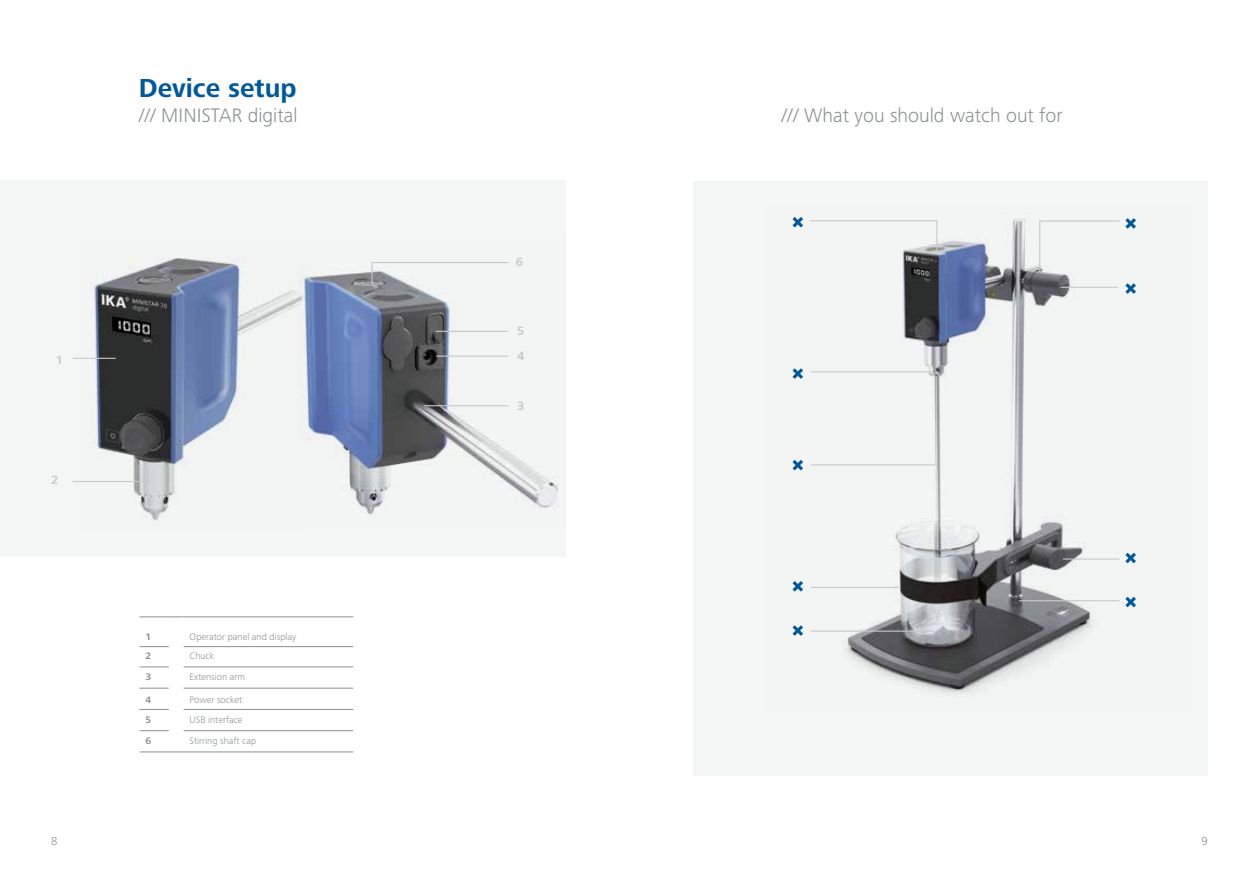
<style>
.page{position:relative;width:1259px;height:893px;background:#fff}
.page>*{position:absolute;margin:0;border:0;box-sizing:border-box;transform-origin:0 0}
.t1{font:700 27px "Frutiger Next IKA";color:#00589c}
.t2{font:300 20.25px "Frutiger Next IKA";color:#8a8f91}
.t3{font:700 12.3px "Frutiger Next IKA";color:#c6c9cb}
.t4{font:300 12px "Frutiger Next IKA";color:#8a8f91}
.t5{font:300 9.75px "Frutiger Next IKA";color:#8a8f91}
.t6{font:700 9.75px "Frutiger Next IKA";color:#8a8f91}
</style>
<div class="page">
<hr style="left:139px;top:646px;width:30px;height:1px;background:#8a8f91">
<hr style="left:139px;top:666px;width:30px;height:1px;background:#8a8f91">
<hr style="left:139px;top:688px;width:30px;height:1px;background:#8a8f91">
<hr style="left:139px;top:709px;width:30px;height:1px;background:#8a8f91">
<hr style="left:139px;top:730px;width:30px;height:1px;background:#8a8f91">
<hr style="left:184px;top:646px;width:169px;height:1px;background:#8a8f91">
<hr style="left:184px;top:666px;width:169px;height:1px;background:#8a8f91">
<hr style="left:184px;top:688px;width:169px;height:1px;background:#8a8f91">
<hr style="left:184px;top:709px;width:169px;height:1px;background:#8a8f91">
<hr style="left:184px;top:730px;width:169px;height:1px;background:#8a8f91">
<hr style="left:139px;top:616px;width:30px;height:1px;background:#8a8f91">
<svg style="left:169px;top:616px;width:15px;height:1px"></svg>
<hr style="left:184px;top:616px;width:169px;height:1px;background:#8a8f91">
<hr style="left:139px;top:752px;width:30px;height:1px;background:#8a8f91">
<svg style="left:169px;top:752px;width:15px;height:1px"></svg>
<hr style="left:184px;top:752px;width:169px;height:1px;background:#8a8f91">
<div style="left:693px;top:181px;width:515px;height:595px;background:#f4f5f5"></div>
<img style="left:794px;top:219px;width:340px;height:476px">
<hr style="left:1060px;top:287px;width:58px;height:1px;background:#c6c9cb">
<hr style="left:1063px;top:558px;width:56px;height:2px;background:#c6c9cb">
<hr style="left:1019px;top:600px;width:100px;height:1px;background:#c6c9cb">
<hr style="left:811px;top:630px;width:123px;height:2px;background:#c6c9cb">
<hr style="left:811px;top:587px;width:88px;height:1px;background:#c6c9cb">
<hr style="left:811px;top:464px;width:126px;height:1px;background:#c6c9cb">
<svg style="left:1125px;top:597px;width:11px;height:10px"></svg>
<svg style="left:1125px;top:553px;width:11px;height:10px"></svg>
<svg style="left:1125px;top:283px;width:11px;height:11px"></svg>
<svg style="left:1038px;top:218px;width:98px;height:55px"></svg>
<svg style="left:792px;top:581px;width:11px;height:11px"></svg>
<svg style="left:792px;top:625px;width:11px;height:11px"></svg>
<svg style="left:792px;top:460px;width:11px;height:10px"></svg>
<svg style="left:792px;top:368px;width:11px;height:11px"></svg>
<hr style="left:811px;top:371px;width:122px;height:1px;background:#c6c9cb">
<svg style="left:792px;top:217px;width:146px;height:36px"></svg>
<div style="left:0;top:181px;width:566px;height:376px;background:#f4f5f5"></div>
<img style="left:307px;top:272px;width:251px;height:246px">
<hr style="left:436px;top:331px;width:72px;height:1px;background:#c6c9cb">
<hr style="left:436px;top:356px;width:72px;height:1px;background:#c6c9cb">
<hr style="left:424px;top:405px;width:84px;height:1px;background:#c6c9cb">
<svg style="left:371px;top:262px;width:138px;height:24px"></svg>
<img style="left:75px;top:258px;width:232px;height:263px">
<hr style="left:73px;top:358px;width:43px;height:1px;background:#c6c9cb">
<hr style="left:73px;top:481px;width:77px;height:1px;background:#c6c9cb">
<h1 class="t1" style="left:139px;top:73px;width:159px">Device setup</h1>
<h2 class="t2" style="left:139px;top:103px;width:160px">/// MINISTAR digital</h2>
<p class="t3" style="left:56px;top:353px;width:9px">1</p>
<p class="t3" style="left:51px;top:473px;width:9px">2</p>
<p class="t6" style="left:145px;top:631px;width:7px">1</p>
<p class="t5" style="left:190px;top:631px;width:108px">Operator panel and display</p>
<p class="t6" style="left:145px;top:651px;width:7px">2</p>
<p class="t5" style="left:190px;top:651px;width:26px">Chuck</p>
<p class="t6" style="left:145px;top:671px;width:7px">3</p>
<p class="t5" style="left:190px;top:671px;width:57px">Extension arm</p>
<p class="t6" style="left:145px;top:695px;width:7px">4</p>
<p class="t5" style="left:190px;top:695px;width:54px">Power socket</p>
<p class="t6" style="left:145px;top:714px;width:7px">5</p>
<p class="t5" style="left:190px;top:714px;width:54px">USB interface</p>
<p class="t6" style="left:145px;top:735px;width:7px">6</p>
<p class="t5" style="left:190px;top:735px;width:68px">Stirring shaft cap</p>
<p class="t3" style="left:516px;top:255px;width:9px">6</p>
<p class="t3" style="left:517px;top:324px;width:9px">5</p>
<p class="t3" style="left:517px;top:349px;width:9px">4</p>
<p class="t3" style="left:517px;top:399px;width:9px">3</p>
<h2 class="t2" style="left:781px;top:103px;width:283px">/// What you should watch out for</h2>
<p class="t4" style="left:51px;top:834px;width:8px">8</p>
<p class="t4" style="left:1201px;top:834px;width:8px">9</p>
</div>
